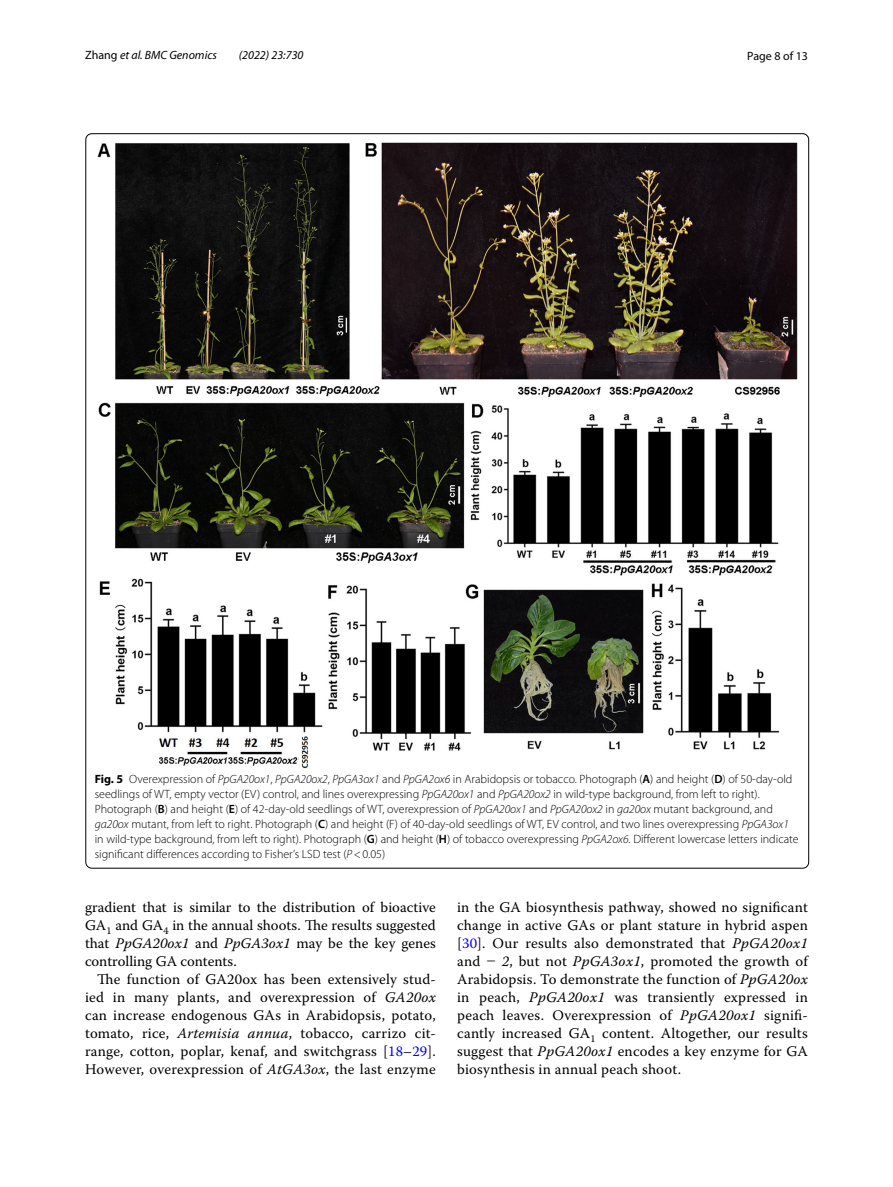
<style>
.page{position:relative;width:893px;height:1187px;background:#fff}
.page>*{position:absolute;margin:0;border:0;box-sizing:border-box;transform-origin:0 0}
.t1{font:14.7px/18px "Warnock Pro";letter-spacing:.015em;color:#000;text-align:justify}
.t2{font:300 12px/15px "Myriad Pro";color:#000}
.t3{font:italic 12px "Myriad Pro";color:#000}
.t4{font:12px "Myriad Pro";color:#000}
.s1{font-style:normal}
.s2{font-weight:700}
.s3{font-style:italic}
.s4{font-weight:600}
.s5{color:#00f}
.s6{font-family:"Code 2000"}
</style>
<div class="page">
<img style="left:97px;top:143px;width:700px;height:625px">
<p class="t3" style="left:85px;top:48px;width:133px"><span class="s1">Zhang</span> et al. BMC Genomics</p>
<p class="t3" style="left:239px;top:48px;width:66px">(2022) 23:730</p>
<p class="t4" style="left:747px;top:48px;width:62px">Page 8 of 13</p>
<p class="t2" style="left:95px;top:771px;width:705px"><span class="s2">Fig. 5</span> Overexpression of <span class="s3">PpGA20ox1</span>, <span class="s3">PpGA20ox2</span>, <span class="s3">PpGA3ox1</span> and <span class="s3">PpGA2ox6</span> in Arabidopsis or tobacco. Photograph (<span class="s4">A</span>) and height (<span class="s4">D</span>) of 50-day-old seedlings of WT, empty vector (EV) control, and lines overexpressing <span class="s3">PpGA20ox1</span> and <span class="s3">PpGA20ox2</span> in wild-type background, from left to right).<br>Photograph (<span class="s4">B</span>) and height (<span class="s4">E</span>) of 42-day-old seedlings of WT, overexpression of <span class="s3">PpGA20ox1</span> and <span class="s3">PpGA20ox2</span> in <span class="s3">ga20ox</span> mutant background, and <span class="s3">ga20ox</span> mutant, from left to right. Photograph (<span class="s4">C</span>) and height (F) of 40-day-old seedlings of WT, EV control, and two lines overexpressing <span class="s3">PpGA3ox1 </span>in wild-type background, from left to right). Photograph (<span class="s4">G</span>) and height (<span class="s4">H</span>) of tobacco overexpressing <span class="s3">PpGA2ox6</span>. Different lowercase letters indicate significant differences according to Fisher’s LSD test (<span class="s3">P</span>&lt;0.05)</p>
<p class="t1" style="left:85px;top:897px;width:352px">gradient that is similar to the distribution of bioactive GA<sub>1</sub> and GA<sub>4</sub> in the annual shoots. The results suggested that <span class="s3">PpGA20ox1</span> and <span class="s3">PpGA3ox1</span> may be the key genes controlling GA contents.</p>
<p class="t1" style="left:85px;top:969px;width:352px;text-indent:12px">The function of GA20ox has been extensively stud&shy;ied in many plants, and overexpression of <span class="s3">GA20ox </span>can increase endogenous GAs in Arabidopsis, potato, tomato, rice, <span class="s3">Artemisia annua</span>, tobacco, carrizo cit&shy;range, cotton, poplar, kenaf, and switchgrass [<span class="s5">18</span>–<span class="s5">29</span>].<br>However, overexpression of <span class="s3">AtGA3ox</span>, the last enzyme</p>
<p class="t1" style="left:457px;top:897px;width:352px">in the GA biosynthesis pathway, showed no significant change in active GAs or plant stature in hybrid aspen [<span class="s5">30</span>]. Our results also demonstrated that <span class="s3">PpGA20ox1 </span>and <span class="s6">−</span> <span class="s3">2</span>, but not <span class="s3">PpGA3ox1</span>, promoted the growth of Arabidopsis. To demonstrate the function of <span class="s3">PpGA20ox </span>in peach, <span class="s3">PpGA20ox1</span> was transiently expressed in peach leaves. Overexpression of <span class="s3">PpGA20ox1</span> signifi&shy;cantly increased GA<sub>1</sub> content. Altogether, our results suggest that <span class="s3">PpGA20ox1</span> encodes a key enzyme for GA biosynthesis in annual peach shoot.</p>
</div>
